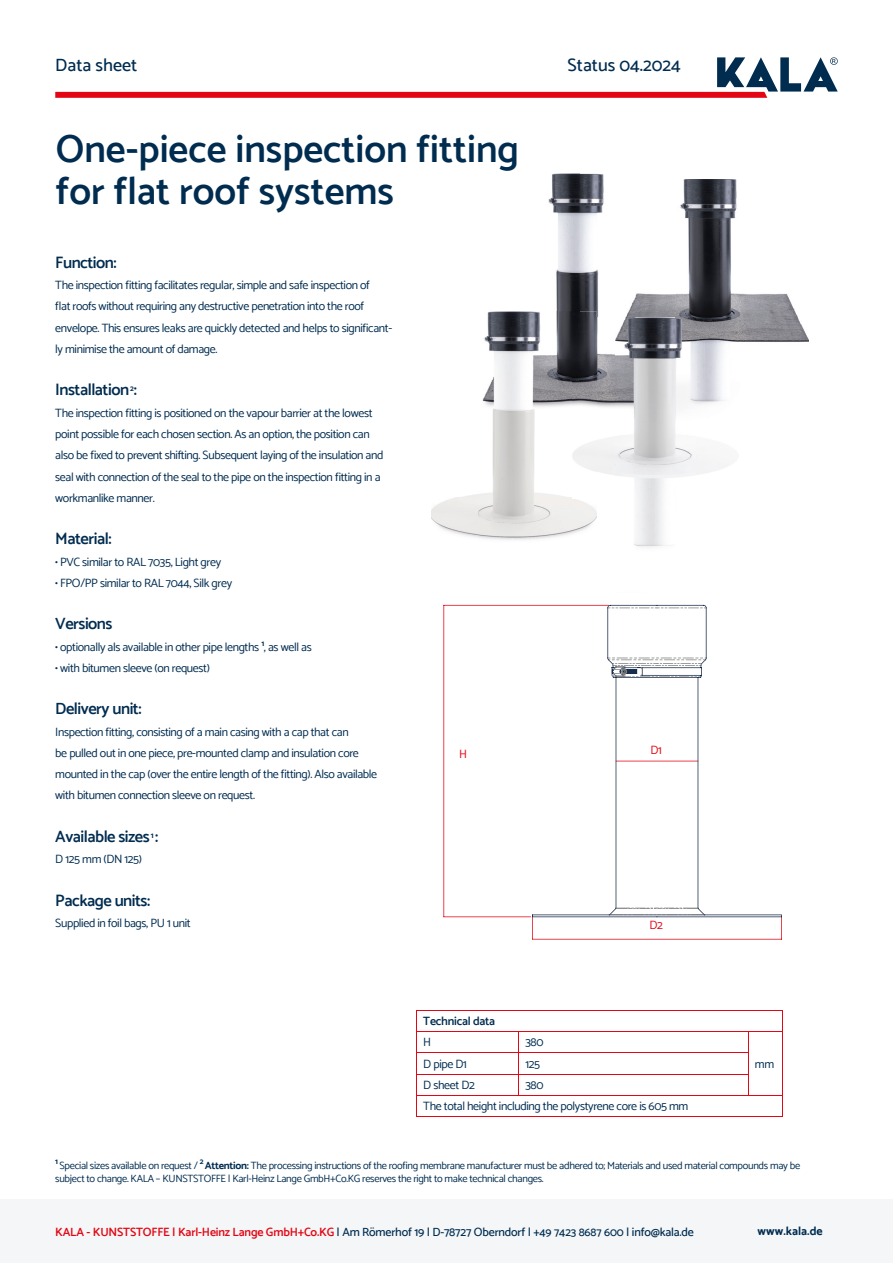
<style>
.page{position:relative;width:893px;height:1263px;background:#fff}
.page>*{position:absolute;margin:0;border:0;box-sizing:border-box;transform-origin:0 0}
.t1{font:600 39px/42px "Catamaran";color:#002c50}
.t2{font:500 18px "Catamaran";color:#002c50}
.t3{font:600 16.5px "Catamaran";letter-spacing:-.03em;color:#002c50}
.t4{font:12px/21.3px "Catamaran";letter-spacing:-.03em;color:#002c50}
.t5{font:500 12px "Catamaran";letter-spacing:-.015em;color:#002c50}
.t6{font:600 12px "Catamaran";letter-spacing:-.02em;color:#002c50}
.t7{font:700 12px "Catamaran";color:#002c50}
.t8{font:12px "Catamaran";color:#e30614}
.t9{font:10.5px/13.5px "Catamaran";letter-spacing:-.03em;color:#002c50}
.s1{font-weight:700}
.s2{font-weight:600;color:#e30614}
.s3{font-size:11.7px}
</style>
<div class="page">
<svg style="left:55px;top:57px;width:783px;height:41px"></svg>
<div style="left:0;top:1199px;width:893px;height:64px;background:#f4f6f7"></div>
<hr style="left:417px;top:1010px;width:102px;height:1px;background:#e30614">
<hr style="left:519px;top:1010px;width:230px;height:1px;background:#e30614">
<hr style="left:749px;top:1010px;width:34px;height:1px;background:#e30614">
<hr style="left:417px;top:1031px;width:102px;height:1px;background:#e30614">
<hr style="left:519px;top:1031px;width:230px;height:1px;background:#e30614">
<hr style="left:749px;top:1031px;width:34px;height:1px;background:#e30614">
<hr style="left:749px;top:1095px;width:34px;height:1px;background:#e30614">
<svg style="left:782px;top:1011px;width:1px;height:105px"></svg>
<hr style="left:417px;top:1053px;width:102px;height:1px;background:#e30614">
<hr style="left:519px;top:1053px;width:230px;height:1px;background:#e30614">
<hr style="left:417px;top:1074px;width:102px;height:1px;background:#e30614">
<hr style="left:519px;top:1074px;width:230px;height:1px;background:#e30614">
<svg style="left:748px;top:1032px;width:1px;height:63px"></svg>
<hr style="left:417px;top:1095px;width:102px;height:1px;background:#e30614">
<hr style="left:519px;top:1095px;width:230px;height:1px;background:#e30614">
<hr style="left:417px;top:1116px;width:102px;height:1px;background:#e30614">
<hr style="left:519px;top:1116px;width:230px;height:1px;background:#e30614">
<hr style="left:749px;top:1116px;width:34px;height:1px;background:#e30614">
<hr style="left:532px;top:939px;width:250px;height:1px;background:#e30614">
<svg style="left:532px;top:917px;width:1px;height:22px"></svg>
<svg style="left:781px;top:917px;width:1px;height:22px"></svg>
<hr style="left:443px;top:605px;width:1px;height:312px;background:#e30614">
<hr style="left:443px;top:916px;width:88px;height:1px;background:#e30614">
<hr style="left:443px;top:605px;width:166px;height:1px;background:#e30614">
<svg style="left:532px;top:605px;width:250px;height:312px"></svg>
<svg style="left:607px;top:607px;width:99px;height:1px"></svg>
<svg style="left:609px;top:908px;width:96px;height:7px"></svg>
<svg style="left:607px;top:658px;width:99px;height:19px"></svg>
<img style="left:548px;top:174px;width:56px;height:48px">
<img style="left:557px;top:222px;width:40px;height:48px">
<img style="left:556px;top:270px;width:23px;height:41px">
<img style="left:579px;top:270px;width:20px;height:47px">
<img style="left:680px;top:179px;width:57px;height:97px">
<img style="left:676px;top:276px;width:44px;height:41px">
<img style="left:720px;top:276px;width:81px;height:48px">
<img style="left:738px;top:324px;width:71px;height:18px">
<img style="left:616px;top:293px;width:60px;height:116px">
<img style="left:492px;top:409px;width:33px;height:42px">
<img style="left:525px;top:409px;width:10px;height:42px">
<img style="left:431px;top:451px;width:141px;height:89px">
<img style="left:484px;top:311px;width:113px;height:49px">
<img style="left:483px;top:360px;width:89px;height:49px">
<img style="left:597px;top:421px;width:58px;height:33px">
<img style="left:655px;top:369px;width:69px;height:85px">
<img style="left:597px;top:454px;width:131px;height:46px">
<img style="left:597px;top:317px;width:19px;height:90px">
<img style="left:676px;top:317px;width:62px;height:52px">
<img style="left:572px;top:317px;width:25px;height:218px">
<h2 class="t2" style="left:55px;top:55px;width:84px">Data sheet</h2>
<h2 class="t2" style="left:567px;top:55px;width:115px">Status 04.2024</h2>
<h1 class="t1" style="left:56px;top:128px;width:465px">One-piece inspection fitting for flat roof systems</h1>
<h3 class="t3" style="left:55px;top:253px;width:63px">Function:</h3>
<p class="t4" style="left:55px;top:274px;width:338px">The inspection fitting facilitates regular, simple and safe inspection of<br>flat roofs without requiring any destructive penetration into the roof envelope. This ensures leaks are quickly detected and helps to significant&shy;ly minimise the amount of damage.</p>
<h3 class="t3" style="left:55px;top:380px;width:83px">Installation <sup>2</sup>:</h3>
<p class="t4" style="left:55px;top:402px;width:330px">The inspection fitting is positioned on the vapour barrier at the lowest point possible for each chosen section. As an option, the position can also be fixed to prevent shifting. Subsequent laying of the insulation and seal with connection of the seal to the pipe on the inspection fitting in a workmanlike manner.</p>
<h3 class="t3" style="left:55px;top:529px;width:58px">Material:</h3>
<p class="t4" style="left:55px;top:551px;width:167px">• PVC similar to RAL 7035, Light grey</p>
<p class="t4" style="left:55px;top:572px;width:178px">• FPO/PP similar to RAL 7044, Silk grey</p>
<h3 class="t3" style="left:55px;top:614px;width:59px">Versions</h3>
<p class="t4" style="left:55px;top:636px;width:258px">• optionally als available in other pipe lengths <sup>1</sup>, as well as</p>
<p class="t4" style="left:55px;top:657px;width:156px">• with bitumen sleeve (on request)</p>
<h3 class="t3" style="left:55px;top:699px;width:88px">Delivery unit:</h3>
<p class="t4" style="left:55px;top:721px;width:323px">Inspection fitting, consisting of a main casing with a cap that can<br>be pulled out in one piece, pre-mounted clamp and insulation core mounted in the cap (over the entire length of the fitting). Also available with bitumen connection sleeve on request.</p>
<h3 class="t3" style="left:55px;top:827px;width:104px">Available sizes <sup>1</sup> :</h3>
<p class="t4" style="left:55px;top:848px;width:88px">D 125 mm (DN 125)</p>
<h3 class="t3" style="left:55px;top:890px;width:96px">Package units:</h3>
<p class="t4" style="left:55px;top:912px;width:137px">Supplied in foil bags, PU 1 unit</p>
<p class="t8" style="left:459px;top:747px;width:9px">H</p>
<p class="t8" style="left:650px;top:742px;width:13px">D1</p>
<p class="t8" style="left:649px;top:918px;width:15px">D2</p>
<p class="t6" style="left:423px;top:1014px;width:73px">Technical data</p>
<p class="t4" style="left:423px;top:1032px;width:9px">H</p>
<p class="t4" style="left:525px;top:1032px;width:20px">380</p>
<p class="t4" style="left:423px;top:1053px;width:45px">D pipe D1</p>
<p class="t4" style="left:525px;top:1053px;width:16px">125</p>
<p class="t4" style="left:755px;top:1053px;width:21px">mm</p>
<p class="t4" style="left:423px;top:1074px;width:53px">D sheet D2</p>
<p class="t4" style="left:423px;top:1074px;width:267px;text-indent:102px">380<br>The total height including the polystyrene core is 605 mm</p>
<p class="t9" style="left:55px;top:1158px;width:746px"><sup>1</sup> Special sizes available on request / <sup>2</sup> <span class="s1">Attention:</span> The processing instructions of the roofing membrane manufacturer must be adhered to; Materials and used material compounds may be subject to change. KALA – KUNSTSTOFFE | Karl-Heinz Lange GmbH+Co.KG reserves the right to make technical changes.</p>
<p class="t5" style="left:55px;top:1224px;width:640px"><span class="s2">KALA - KUNSTSTOFFE | Karl-Heinz Lange GmbH+Co.KG</span> | Am Römerhof 19 | D-78727 Oberndorf | <span class="s3">+49 7423 8687 600</span> | info@kala.de</p>
<p class="t7" style="left:758px;top:1224px;width:67px">www.kala.de</p>
</div>
